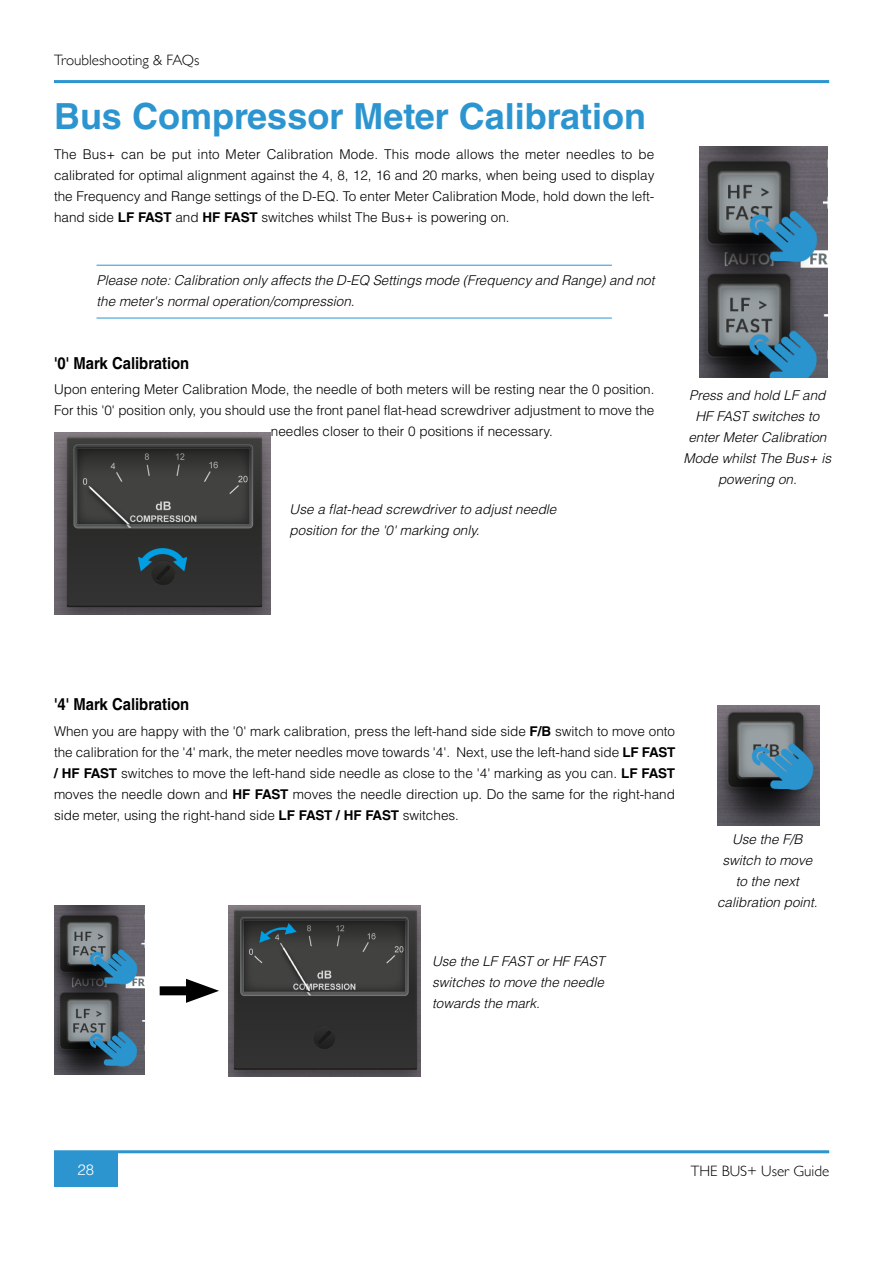
<style>
.page{position:relative;width:893px;height:1263px;background:#fff}
.page>*{position:absolute;margin:0;border:0;box-sizing:border-box;transform-origin:0 0}
.t1{font:700 36px "Helvetica LT Std";color:#2c95d0}
.t2{font:700 16.5px "Helvetica LT Std";color:#000;scale:.9 1}
.t3{font:300 15px "Gill Sans";color:#000}
.t4{font:300 15px "Helvetica LT Std";color:#fff}
.t5{font:300 13.5px/21px "Helvetica LT Std";color:#000;text-align:justify}
.t6{font:italic 300 13.5px/21px "Helvetica LT Std";color:#000}
.s1{font-weight:700}
</style>
<div class="page">
<hr style="left:54px;top:80px;width:775px;height:3px;background:#2c95d0">
<div style="left:54px;top:1152px;width:64px;height:34px;background:#2c95d0"></div>
<hr style="left:54px;top:1150px;width:775px;height:3px;background:#2c95d0">
<hr style="left:97px;top:265px;width:515px;height:1px;background:#2c95d0">
<hr style="left:97px;top:318px;width:515px;height:1px;background:#2c95d0">
<img style="left:700px;top:146px;width:127px;height:231px">
<img style="left:54px;top:905px;width:91px;height:169px">
<img style="left:54px;top:432px;width:217px;height:182px">
<img style="left:229px;top:905px;width:192px;height:171px">
<div style="left:160px;top:986px;width:40px;height:9px;background:#000"></div>
<svg style="left:186px;top:979px;width:33px;height:24px"></svg>
<img style="left:718px;top:706px;width:102px;height:120px">
<p class="t3" style="left:54px;top:48px;width:147px">Troubleshooting &amp; FAQs</p>
<h1 class="t1" style="left:54px;top:95px;width:594px">Bus Compressor Meter Calibration</h1>
<p class="t5" style="left:54px;top:143px;width:602px">The Bus+ can be put into Meter Calibration Mode. This mode allows the meter needles to be calibrated for optimal alignment against the 4, 8, 12, 16 and 20 marks, when being used to display the Frequency and Range settings of the D-EQ. To enter Meter Calibration Mode, hold down the left&shy;hand side <span class="s1">LF FAST</span> and <span class="s1">HF FAST</span> switches whilst The Bus+ is powering on.</p>
<p class="t6" style="left:97px;top:269px;width:559px">Please note: Calibration only affects the D-EQ Settings mode (Frequency and Range) and not the meter's normal operation/compression.</p>
<p class="t2" style="left:54px;top:353px;width:152px">'0' Mark Calibration</p>
<p class="t5" style="left:54px;top:379px;width:602px">Upon entering Meter Calibration Mode, the needle of both meters will be resting near the 0 position.</p>
<p class="t5" style="left:54px;top:400px;width:602px">For this '0' position only, you should use the front panel flat-head screwdriver adjustment to move the</p>
<p class="t5" style="left:271px;top:421px;width:283px">needles closer to their 0 positions if necessary.</p>
<p class="t6" style="left:290px;top:498px;width:268px">Use a flat-head screwdriver to adjust needle position for the '0' marking only.</p>
<p class="t6" style="left:683px;top:384px;width:149px;text-align:center">Press and hold LF and<br>HF FAST switches to enter Meter Calibration<br>Mode whilst The Bus+ is powering on.</p>
<p class="t2" style="left:54px;top:694px;width:152px">'4' Mark Calibration</p>
<p class="t5" style="left:54px;top:720px;width:623px">When you are happy with the '0' mark calibration, press the left-hand side side <span class="s1">F/B</span> switch to move onto the calibration for the '4' mark, the meter needles move towards '4'. Next, use the left-hand side <span class="s1">LF FAST / HF FAST</span> switches to move the left-hand side needle as close to the '4' marking as you can. <span class="s1">LF FAST </span>moves the needle down and <span class="s1">HF FAST</span> moves the needle direction up. Do the same for the right-hand side meter, using the right-hand side <span class="s1">LF FAST / HF FAST</span> switches.</p>
<p class="t6" style="left:432px;top:951px;width:174px;text-align:justify">Use the LF FAST or HF FAST switches to move the needle towards the mark.</p>
<p class="t6" style="left:717px;top:829px;width:102px;text-align:center">Use the F/B switch to move to the next calibration point.</p>
<p class="t4" style="left:78px;top:1160px;width:18px">28</p>
<p class="t3" style="left:691px;top:1159px;width:140px">THE BUS+ User Guide</p>
</div>
